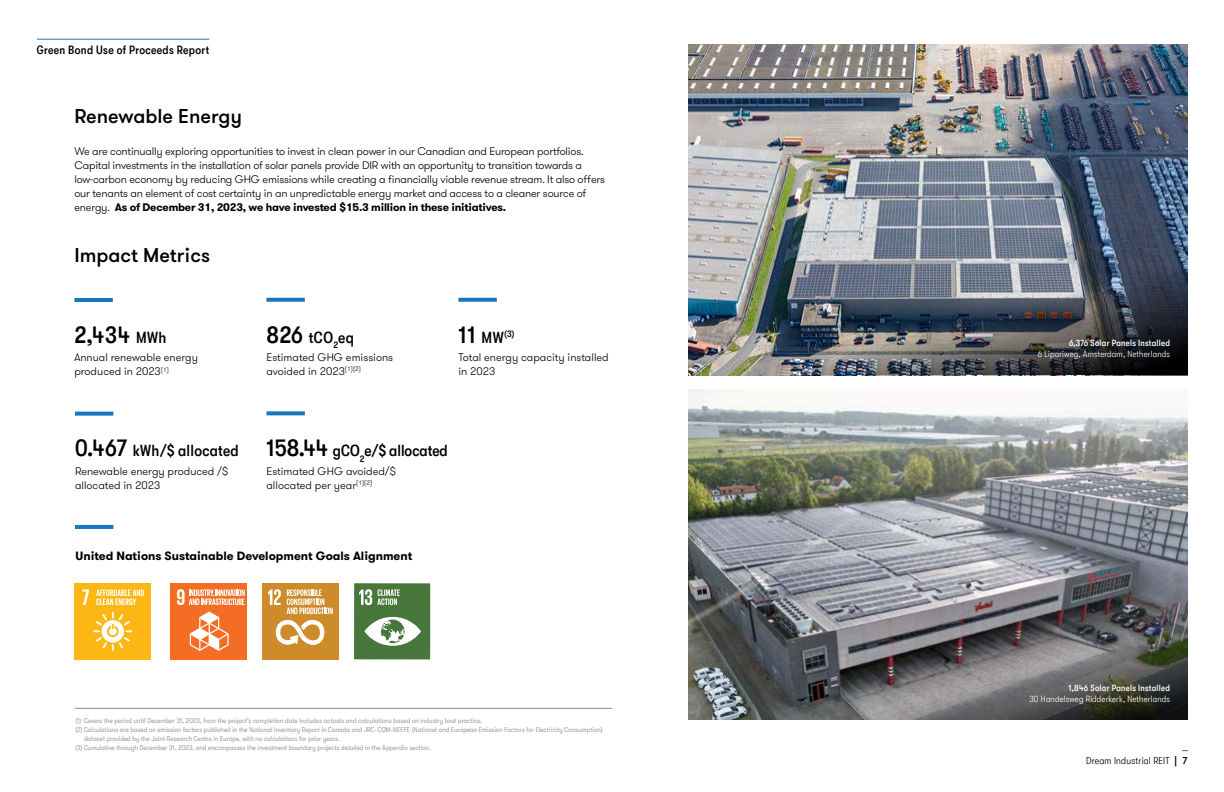
<style>
.page{position:relative;width:1224px;height:792px;background:#fff}
.page>*{position:absolute;margin:0;border:0;box-sizing:border-box;transform-origin:0 0}
.t1{font:500 condensed 24px "GT Walsheim";color:#000}
.t2{font:500 20px "GT Walsheim";color:#000}
.t3{font:500 condensed 16px "GT Walsheim";letter-spacing:.015em;color:#000}
.t4{font:700 12px "GT Walsheim";color:#000}
.t5{font:500 condensed 12px "GT Walsheim";letter-spacing:.025em;color:#000}
.t6{font:300 11px/14px "GT Walsheim";letter-spacing:-.02em;color:#000}
.t7{font:300 11px/14px "GT Walsheim";color:#000}
.t8{font:300 condensed 10px "GT Walsheim";letter-spacing:.025em;color:#000}
.t9{font:500 condensed 9.3px "GT Walsheim";color:#000}
.t10{font:300 condensed 9px "GT Walsheim";letter-spacing:.025em;color:#fff}
.t11{font:500 condensed 9px "GT Walsheim";letter-spacing:.025em;color:#fff}
.t12{font:300 condensed 7px "GT Walsheim";letter-spacing:.025em;color:#808285}
.s1{font-weight:700}
.s2{font-size:16px}
.s3{font-size:24px}
.s4{font-weight:500;font-stretch:normal}
</style>
<div class="page">
<hr style="left:74px;top:298px;width:39px;height:4px;background:#1b75bc">
<svg style="left:266px;top:298px;width:39px;height:4px"></svg>
<svg style="left:458px;top:298px;width:39px;height:4px"></svg>
<svg style="left:75px;top:412px;width:38px;height:4px"></svg>
<svg style="left:266px;top:411px;width:39px;height:4px"></svg>
<hr style="left:75px;top:708px;width:537px;height:1px;background:#8b8f91">
<div style="left:75px;top:583px;width:76px;height:76px;background:#fdb714"></div>
<svg style="left:93px;top:612px;width:39px;height:39px"></svg>
<svg style="left:82px;top:590px;width:7px;height:15px"></svg>
<svg style="left:96px;top:589px;width:48px;height:16px"></svg>
<div style="left:171px;top:583px;width:76px;height:76px;background:#f36e24"></div>
<svg style="left:190px;top:612px;width:39px;height:39px"></svg>
<svg style="left:177px;top:589px;width:68px;height:16px"></svg>
<div style="left:262px;top:583px;width:77px;height:76px;background:#cd8b2a"></div>
<svg style="left:276px;top:620px;width:48px;height:25px"></svg>
<svg style="left:268px;top:589px;width:13px;height:16px"></svg>
<svg style="left:287px;top:589px;width:46px;height:25px"></svg>
<div style="left:354px;top:583px;width:76px;height:76px;background:#48773c"></div>
<svg style="left:364px;top:617px;width:57px;height:29px"></svg>
<svg style="left:359px;top:589px;width:41px;height:16px"></svg>
<img style="left:689px;top:44px;width:499px;height:331px">
<img style="left:804px;top:168px;width:384px;height:207px">
<img style="left:689px;top:389px;width:499px;height:331px">
<svg style="left:837px;top:544px;width:351px;height:176px;background:#747477"></svg>
<hr style="left:75px;top:525px;width:38px;height:4px;background:#1b75bc">
<hr style="left:37px;top:39px;width:172px;height:1px;background:#1b75bc">
<h3 class="t5" style="left:37px;top:43px;width:174px">Green Bond Use of Proceeds Report</h3>
<h2 class="t2" style="left:74px;top:103px;width:169px">Renewable Energy</h2>
<p class="t6" style="left:74px;top:144px;width:532px">We are continually exploring opportunities to invest in clean power in our Canadian and European portfolios.<br>Capital investments in the installation of solar panels provide DIR with an opportunity to transition towards a low-carbon economy by reducing GHG emissions while creating a financially viable revenue stream. It also offers our tenants an element of cost certainty in an unpredictable energy market and access to a cleaner source of energy. <span class="s1">As of December 31, 2023, we have invested $15.3 million in these initiatives.</span></p>
<h2 class="t2" style="left:74px;top:242px;width:137px">Impact Metrics</h2>
<h1 class="t1" style="left:74px;top:321px;width:93px">2,434 <span class="s2">MWh</span></h1>
<h3 class="t7" style="left:74px;top:351px;width:125px">Annual renewable energy produced in 2023<sup>(1)</sup></h3>
<h3 class="t3" style="left:266px;top:328px;width:89px"><span class="s3">826</span> tCO<sub>2</sub>eq</h3>
<h3 class="t7" style="left:266px;top:350px;width:128px">Estimated GHG emissions avoided in 2023<sup>(1)(2)</sup></h3>
<h3 class="t9" style="left:458px;top:329px;width:58px"><span class="s3">11</span> <span class="s2">MW</span>(3)</h3>
<h3 class="t7" style="left:458px;top:350px;width:152px">Total energy capacity installed in 2023</h3>
<h3 class="t3" style="left:75px;top:442px;width:165px"><span class="s3">0.467</span> kWh/$ allocated</h3>
<h3 class="t7" style="left:75px;top:464px;width:155px">Renewable energy produced /$ allocated in 2023</h3>
<h3 class="t3" style="left:266px;top:442px;width:183px"><span class="s3">158.44</span> gCO<sub>2</sub>e/$ allocated</h3>
<h3 class="t7" style="left:266px;top:464px;width:131px">Estimated GHG avoided/$ allocated per year<sup>(1)(2)</sup></h3>
<h3 class="t4" style="left:76px;top:549px;width:338px">United Nations Sustainable Development Goals Alignment</h3>
<p class="t12" style="left:75px;top:716px;width:409px">(1) Covers the period until December 31, 2023, from the project’s completion date Includes actuals and calculations based on industry best practice.</p>
<p class="t12" style="left:75px;top:725px;width:529px">(2) Calculations are based on emission factors published in the National Inventory Report in Canada and JRC-COM-NEEFE (National and European Emission Factors for Electricity Consumption)</p>
<p class="t12" style="left:84px;top:734px;width:257px">dataset provided by the Joint Research Centre in Europe, with no calculations for prior years.</p>
<p class="t12" style="left:75px;top:743px;width:358px">(3) Cumulative through December 31, 2023, and encompasses the investment boundary projects detailed in the Appendix section.</p>
<p class="t11" style="left:1069px;top:338px;width:102px">6,376 Solar Panels Installed</p>
<p class="t10" style="left:1038px;top:349px;width:134px">6 Lipariweg, Amsterdam, Netherlands</p>
<p class="t11" style="left:1069px;top:683px;width:103px">1,846 Solar Panels Installed</p>
<p class="t10" style="left:1029px;top:694px;width:142px">30 Handelsweg Ridderkerk, Netherlands</p>
<h3 class="t8" style="left:1086px;top:755px;width:103px">Dream Industrial REIT <span class="s4">| 7</span></h3>
</div>
